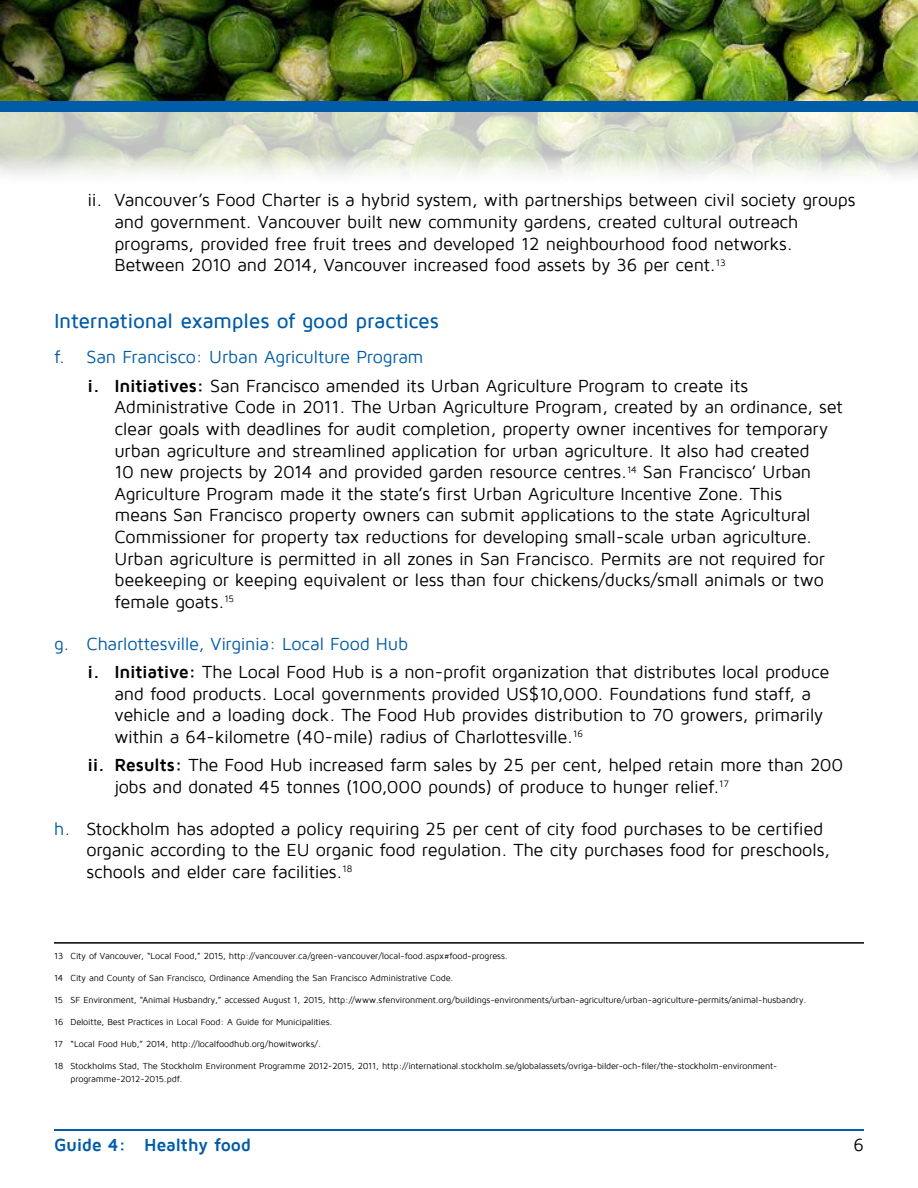
<style>
.page{position:relative;width:918px;height:1188px;background:#fff}
.page>*{position:absolute;margin:0;border:0;box-sizing:border-box;transform-origin:0 0}
.t1{font:500 21px "Maven Pro";letter-spacing:-.015em;color:#005ba8}
.t2{font:18px/21.6px "Maven Pro";letter-spacing:-.015em;color:#000}
.t3{font:700 18px "Maven Pro";letter-spacing:-.015em;color:#005ba8}
.t4{font:9px/13.5px "Maven Pro";letter-spacing:-.015em;color:#000}
.s1{color:#005ba8}
.s2{font-weight:700}
</style>
<div class="page">
<img style="left:0;top:0;width:918px;height:175px">
<hr style="left:54px;top:1130px;width:810px;height:1px;background:#005ba8">
<div style="left:0;top:101px;width:918px;height:11px;background:#005ba8"></div>
<hr style="left:54px;top:942px;width:810px;height:2px;background:#000">
<p class="t2" style="left:114px;top:190px;width:742px;text-indent:-27px">ii. Vancouver’s Food Charter is a hybrid system, with partnerships between civil society groups and government. Vancouver built new community gardens, created cultural outreach programs, provided free fruit trees and developed 12 neighbourhood food networks.<br>Between 2010 and 2014, Vancouver increased food assets by 36 per cent.<sup>13</sup></p>
<p class="t1" style="left:54px;top:310px;width:386px">International examples of good practices</p>
<p class="t2" style="left:87px;top:343px;width:662px;line-height:28.3px;text-indent:-33px"><span class="s1">f. San Francisco: Urban Agriculture Program<br></span><span class="s2">i. Initiatives:</span> San Francisco amended its Urban Agriculture Program to create its</p>
<p class="t2" style="left:114px;top:397px;width:730px">Administrative Code in 2011. The Urban Agriculture Program, created by an ordinance, set clear goals with deadlines for audit completion, property owner incentives for temporary urban agriculture and streamlined application for urban agriculture. It also had created<br>10 new projects by 2014 and provided garden resource centres.<sup>14</sup> San Francisco’ Urban Agriculture Program made it the state’s first Urban Agriculture Incentive Zone. This<br>means San Francisco property owners can submit applications to the state Agricultural Commissioner for property tax reductions for developing small-scale urban agriculture.<br>Urban agriculture is permitted in all zones in San Francisco. Permits are not required for beekeeping or keeping equivalent or less than four chickens/ducks/small animals or two female goats.<sup>15</sup></p>
<p class="t2" style="left:87px;top:630px;width:743px;line-height:28.3px;text-indent:-33px"><span class="s1">g. Charlottesville, Virginia: Local Food Hub<br></span><span class="s2">i. Initiative:</span> The Local Food Hub is a non-profit organization that distributes local produce</p>
<p class="t2" style="left:114px;top:683px;width:710px">and food products. Local governments provided US$10,000. Foundations fund staff, a vehicle and a loading dock. The Food Hub provides distribution to 70 growers, primarily within a 64-kilometre (40-mile) radius of Charlottesville.<sup>16</sup></p>
<p class="t2" style="left:114px;top:754px;width:730px;text-indent:-27px"><span class="s2">ii. Results:</span> The Food Hub increased farm sales by 25 per cent, helped retain more than 200 jobs and donated 45 tonnes (100,000 pounds) of produce to hunger relief.<sup>17</sup></p>
<p class="t2" style="left:86px;top:818px;width:745px;text-indent:-32px"><span class="s1">h.</span> Stockholm has adopted a policy requiring 25 per cent of city food purchases to be certified organic according to the EU organic food regulation. The city purchases food for preschools, schools and elder care facilities.<sup>18</sup></p>
<p class="t4" style="left:54px;top:949px;width:455px">13 City of Vancouver, “Local Food,” 2015, http://vancouver.ca/green-vancouver/local-food.aspx#food-progress.</p>
<p class="t4" style="left:54px;top:971px;width:401px">14 City and County of San Francisco, Ordinance Amending the San Francisco Administrative Code.</p>
<p class="t4" style="left:54px;top:993px;width:754px">15 SF Environment, “Animal Husbandry,” accessed August 1, 2015, http://www.sfenvironment.org/buildings-environments/urban-agriculture/urban-agriculture-permits/animal-husbandry.</p>
<p class="t4" style="left:54px;top:1015px;width:280px">16 Deloitte, Best Practices in Local Food: A Guide for Municipalities.</p>
<p class="t4" style="left:54px;top:1037px;width:269px">17 “Local Food Hub,” 2014, http://localfoodhub.org/howitworks/.</p>
<p class="t4" style="left:71px;top:1059px;width:708px;text-indent:-16px">18 Stockholms Stad, The Stockholm Environment Programme 2012-2015, 2011, http://international.stockholm.se/globalassets/ovriga-bilder-och-filer/the-stockholm-environment&shy;programme-2012-2015.pdf.</p>
<p class="t3" style="left:54px;top:1136px;width:199px">Guide 4: Healthy food</p>
<p class="t2" style="left:854px;top:1135px;width:12px">6</p>
</div>
